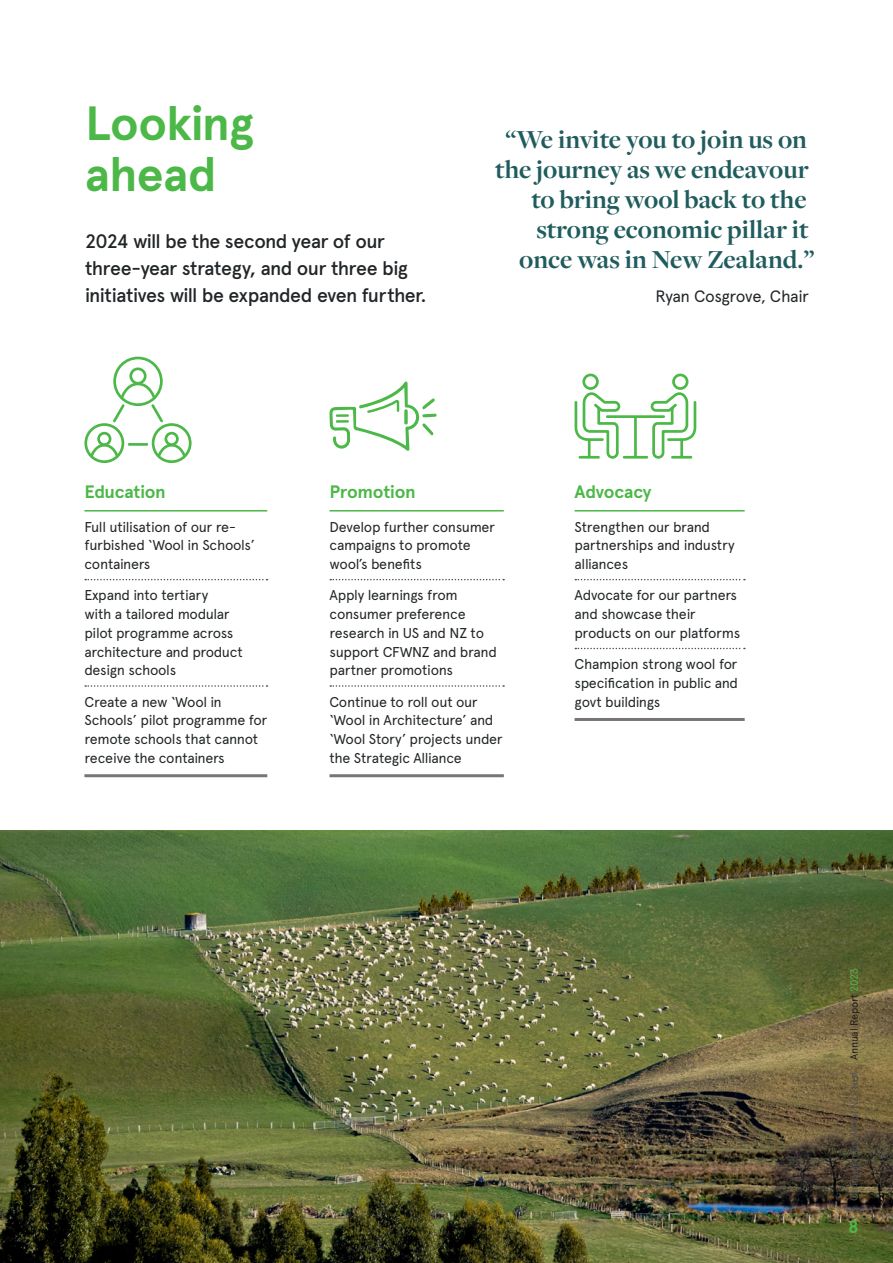
<style>
.page{position:relative;width:893px;height:1263px;background:#fff}
.page>*{position:absolute;margin:0;border:0;box-sizing:border-box;transform-origin:0 0}
.t1{font:700 48px/51px "Apercu Pro";letter-spacing:-.015em;color:#4cb848}
.t2{font:700 27px/30px "Freight Disp Pro";color:#205c5d;text-align:right}
.t3{font:500 19.5px/27px "Apercu Pro";letter-spacing:-.035em;color:#222628}
.t4{font:700 18px "Apercu Pro";letter-spacing:-.015em;color:#4cb848}
.t5{font:16.5px "Apercu Pro";letter-spacing:-.025em;color:#222628}
.t6{font:14.25px/18.8px "Apercu Pro";letter-spacing:-.025em;color:#222628}
.t7{font:10.5px "Apercu Pro";letter-spacing:-.025em;color:#525152}
.s1{color:#231f20}
.s2{color:#4cb848}
</style>
<div class="page">
<img style="left:0;top:830px;width:893px;height:433px">
<hr style="left:84px;top:510px;width:183px;height:1px;background:#4cb848">
<svg style="left:85px;top:579px;width:183px;height:1px"></svg>
<svg style="left:85px;top:685px;width:183px;height:2px"></svg>
<hr style="left:84px;top:774px;width:183px;height:3px;background:#777577">
<hr style="left:329px;top:510px;width:175px;height:1px;background:#4cb848">
<svg style="left:330px;top:579px;width:174px;height:1px"></svg>
<svg style="left:330px;top:685px;width:174px;height:2px"></svg>
<hr style="left:329px;top:774px;width:175px;height:3px;background:#777577">
<hr style="left:575px;top:510px;width:170px;height:1px;background:#4cb848">
<svg style="left:575px;top:579px;width:170px;height:1px"></svg>
<svg style="left:575px;top:648px;width:170px;height:1px"></svg>
<hr style="left:575px;top:718px;width:170px;height:3px;background:#777577">
<div style="left:113px;top:357px;width:50px;height:49px;border:3px solid #4cb848;border-radius:50%"></div>
<div style="left:129px;top:367px;width:18px;height:18px;border:3px solid #4cb848;border-radius:50%"></div>
<div style="left:152px;top:423px;width:40px;height:40px;border:3px solid #4cb848;border-radius:50%"></div>
<div style="left:165px;top:432px;width:14px;height:14px;border:3px solid #4cb848;border-radius:50%"></div>
<svg style="left:156px;top:442px;width:31px;height:17px"></svg>
<div style="left:84px;top:423px;width:40px;height:40px;border:3px solid #4cb848;border-radius:50%"></div>
<div style="left:97px;top:432px;width:14px;height:14px;border:3px solid #4cb848;border-radius:50%"></div>
<svg style="left:89px;top:442px;width:31px;height:17px"></svg>
<hr style="left:129px;top:443px;width:18px;height:3px;background:#4cb848">
<svg style="left:111px;top:381px;width:54px;height:44px"></svg>
<div style="left:582px;top:374px;width:17px;height:16px;border:3px solid #4cb848;border-radius:50%"></div>
<svg style="left:574px;top:392px;width:47px;height:67px"></svg>
<hr style="left:588px;top:440px;width:3px;height:17px;background:#4cb848">
<hr style="left:634px;top:418px;width:3px;height:38px;background:#4cb848">
<hr style="left:580px;top:456px;width:19px;height:3px;background:#4cb848">
<hr style="left:624px;top:456px;width:23px;height:3px;background:#4cb848">
<hr style="left:607px;top:415px;width:57px;height:3px;background:#4cb848">
<div style="left:672px;top:374px;width:16px;height:16px;border:3px solid #4cb848;border-radius:50%"></div>
<svg style="left:649px;top:392px;width:48px;height:67px"></svg>
<hr style="left:680px;top:440px;width:3px;height:17px;background:#4cb848">
<hr style="left:672px;top:456px;width:19px;height:3px;background:#4cb848">
<svg style="left:329px;top:381px;width:108px;height:70px"></svg>
<p class="t1" style="left:85px;top:95px;width:170px">Looking ahead</p>
<p class="t3" style="left:85px;top:226px;width:343px">2024 will be the second year of our three-year strategy, and our three big initiatives will be expanded even further.</p>
<p class="t2" style="left:495px;top:123px;width:321px">“We invite you to join us on the journey as we endeavour to bring wool back to the strong economic pillar it once was in New Zealand.”</p>
<p class="t5" style="left:655px;top:283px;width:155px">Ryan Cosgrove, Chair</p>
<p class="t4" style="left:84px;top:478px;width:83px">Education</p>
<p class="t6" style="left:84px;top:516px;width:172px">Full utilisation of our re&shy;furbished ‘Wool in Schools’ containers</p>
<p class="t6" style="left:84px;top:585px;width:160px">Expand into tertiary<br>with a tailored modular pilot programme across architecture and product design schools</p>
<p class="t6" style="left:84px;top:691px;width:184px">Create a new ‘Wool in<br>Schools’ pilot programme for remote schools that cannot receive the containers</p>
<p class="t4" style="left:329px;top:478px;width:88px">Promotion</p>
<p class="t6" style="left:329px;top:516px;width:167px">Develop further consumer campaigns to promote wool’s benefits</p>
<p class="t6" style="left:329px;top:585px;width:169px">Apply learnings from consumer preference research in US and NZ to support CFWNZ and brand partner promotions</p>
<p class="t6" style="left:329px;top:691px;width:175px">Continue to roll out our ‘Wool in Architecture’ and ‘Wool Story’ projects under the Strategic Alliance</p>
<p class="t4" style="left:575px;top:478px;width:78px">Advocacy</p>
<p class="t6" style="left:575px;top:516px;width:162px">Strengthen our brand partnerships and industry alliances</p>
<p class="t6" style="left:575px;top:585px;width:167px">Advocate for our partners and showcase their products on our platforms</p>
<p class="t6" style="left:575px;top:654px;width:165px;text-align:justify">Champion strong wool for specification in public and govt buildings</p>
<p class="t7" style="left:846px;top:1201px;width:235px;rotate:-90deg">Campaign For Wool NZ Trust <span class="s1">Annual Report</span> <span class="s2">2023</span></p>
<p class="t4" style="left:848px;top:1213px;width:12px">8</p>
</div>
